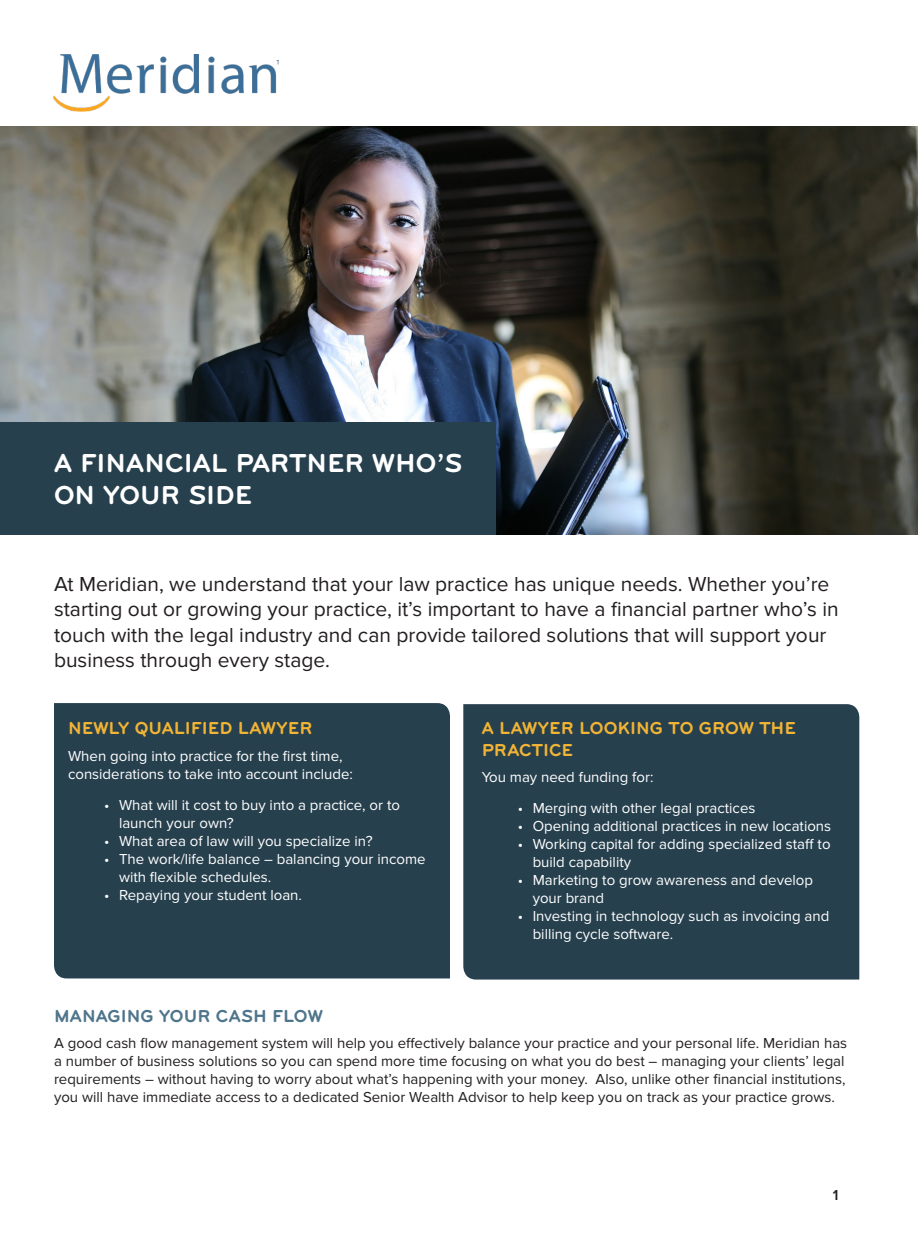
<style>
.page{position:relative;width:918px;height:1242px;background:#fff}
.page>*{position:absolute;margin:0;border:0;box-sizing:border-box;transform-origin:0 0}
.Heading{font:27px/32.4px "Bryant Bold Alt";color:#fff}
.Body{font:21px/25.2px "Proxima Nova";color:#221e1f}
.Sub_heading{font:18px/21.6px "Bryant Bold Alt";color:#f1b434}
.Sub_heading-2{font:18px "Bryant Bold Alt";color:#4e758b}
.Body-2{font:15px/18px "Proxima Nova";color:#fff}
.Body-3{font:15px/18px "Proxima Nova";color:#221e1f}
.t1{font:600 15px "Proxima Nova";color:#221e1f}
</style>
<div class="page">
<img style="left:54px;top:54px;width:225px;height:58px">
<div style="left:463px;top:704px;width:396px;height:276px;background:#27404e"></div>
<div style="left:54px;top:703px;width:396px;height:275px;background:#27404e"></div>
<img style="left:0;top:126px;width:918px;height:409px">
<div style="left:0;top:422px;width:496px;height:113px;background:#27404e"></div>
<p class="Heading" style="left:54px;top:447px;width:410px">A FINANCIAL PARTNER WHO’S<br>ON YOUR SIDE</p>
<p class="Body" style="left:54px;top:572px;width:786px">At Meridian, we understand that your law practice has unique needs. Whether you’re starting out or growing your practice, it’s important to have a financial partner who’s in touch with the legal industry and can provide tailored solutions that will support your business through every stage.</p>
<p class="Sub_heading" style="left:68px;top:718px;width:246px">NEWLY QUALIFIED LAWYER</p>
<p class="Body-2" style="left:68px;top:747px;width:287px">When going into practice for the first time, considerations to take into account include:</p>
<p class="Body-2" style="left:119px;top:796px;width:282px;text-indent:-15px">• What will it cost to buy into a practice, or to launch your own?</p>
<p class="Body-2" style="left:104px;top:832px;width:270px">• What area of law will you specialize in?</p>
<p class="Body-2" style="left:119px;top:850px;width:308px;text-indent:-15px">• The work/life balance – balancing your income with flexible schedules.</p>
<p class="Body-2" style="left:104px;top:886px;width:199px">• Repaying your student loan.</p>
<p class="Sub_heading" style="left:482px;top:717px;width:316px">A LAWYER LOOKING TO GROW THE<br>PRACTICE</p>
<p class="Body-2" style="left:482px;top:768px;width:173px">You may need funding for:</p>
<p class="Body-2" style="left:518px;top:799px;width:239px">• Merging with other legal practices</p>
<p class="Body-2" style="left:518px;top:817px;width:315px">• Opening additional practices in new locations</p>
<p class="Body-2" style="left:533px;top:835px;width:299px;text-indent:-15px">• Working capital for adding specialized staff to build capability</p>
<p class="Body-2" style="left:533px;top:871px;width:282px;text-indent:-15px">• Marketing to grow awareness and develop your brand</p>
<p class="Body-2" style="left:533px;top:907px;width:298px;text-indent:-15px">• Investing in technology such as invoicing and billing cycle software.</p>
<p class="Sub_heading-2" style="left:54px;top:1006px;width:270px">MANAGING YOUR CASH FLOW</p>
<p class="Body-3" style="left:54px;top:1034px;width:795px">A good cash flow management system will help you effectively balance your practice and your personal life. Meridian has a number of business solutions so you can spend more time focusing on what you do best – managing your clients’ legal requirements – without having to worry about what’s happening with your money. Also, unlike other financial institutions, you will have immediate access to a dedicated Senior Wealth Advisor to help keep you on track as your practice grows.</p>
<p class="t1" style="left:833px;top:1186px;width:7px">1</p>
</div>
